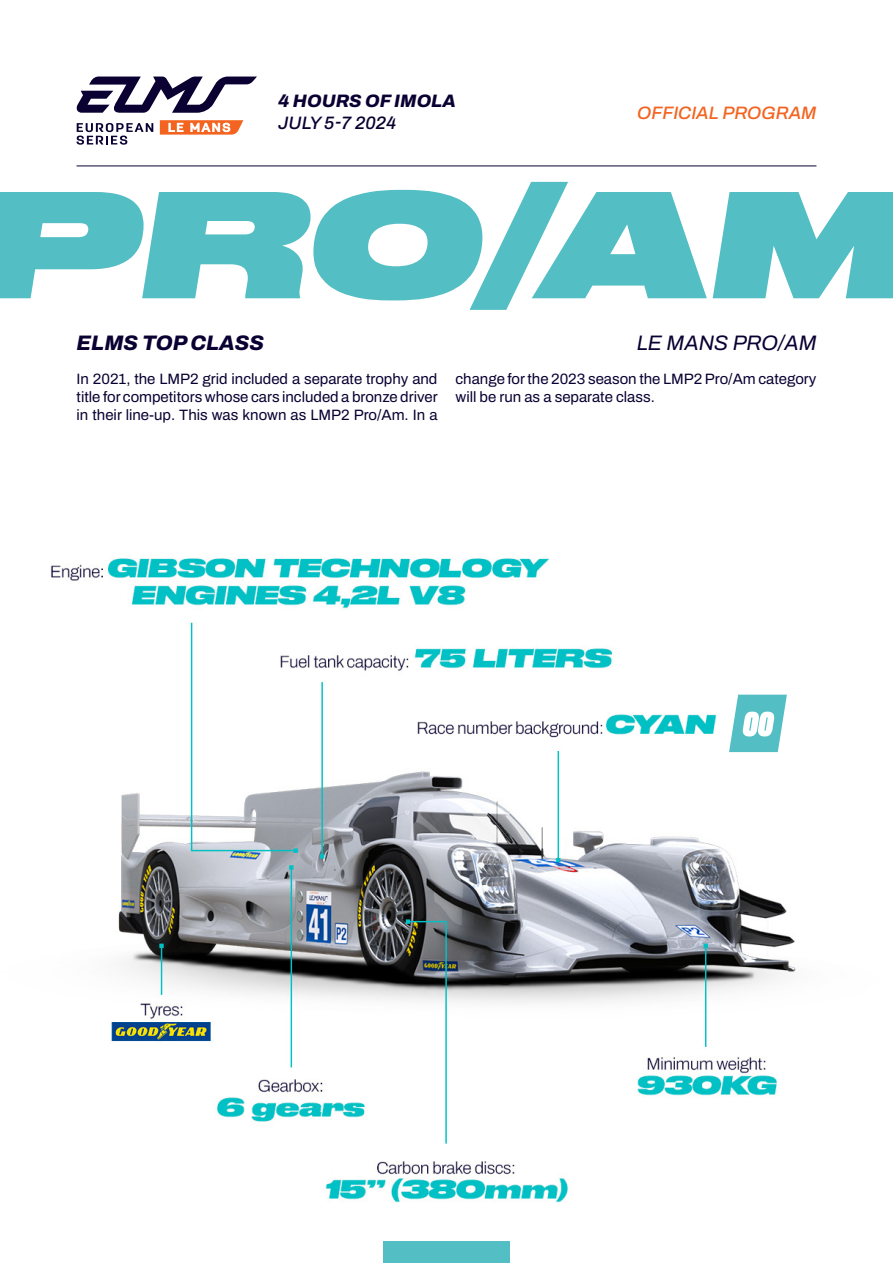
<style>
.page{position:relative;width:893px;height:1263px;background:#fff}
.page>*{position:absolute;margin:0;border:0;box-sizing:border-box;transform-origin:0 0}
.t1{font:italic 800 21px "Archivo";color:#0a0032}
.t2{font:italic 21px "Archivo";color:#0a0032}
.t3{font:italic 500 18px "Archivo";color:#f36421}
.t4{font:italic 800 18px "Archivo";color:#0a0032}
.t5{font:italic 500 18px "Archivo";color:#0a0032}
.t6{font:15px/18px "Archivo";color:#0a0032;text-align:justify}
</style>
<div class="page">
<svg style="left:76px;top:77px;width:181px;height:36px"></svg>
<svg style="left:77px;top:123px;width:76px;height:22px"></svg>
<svg style="left:160px;top:120px;width:83px;height:15px"></svg>
<hr style="left:77px;top:166px;width:739px;height:1px;background:#0a0032">
<img style="left:50px;top:558px;width:746px;height:684px">
<svg style="left:0;top:182px;width:893px;height:128px;fill:#53bec3"></svg>
<img style="left:411px;top:706px;width:315px;height:34px">
<svg style="left:729px;top:695px;width:58px;height:57px"></svg>
<div style="left:383px;top:1242px;width:127px;height:21px;background:#53bec3"></div>
<p class="t4" style="left:278px;top:87px;width:179px">4 HOURS OF IMOLA</p>
<p class="t5" style="left:278px;top:110px;width:119px">JULY 5-7 2024</p>
<p class="t3" style="left:637px;top:99px;width:181px">OFFICIAL PROGRAM</p>
<p class="t1" style="left:77px;top:326px;width:189px">ELMS TOP CLASS</p>
<p class="t2" style="left:637px;top:327px;width:181px">LE MANS PRO/AM</p>
<p class="t6" style="left:77px;top:370px;width:363px">In 2021, the LMP2 grid included a separate trophy and title for competitors whose cars included a bronze driver in their line-up. This was known as LMP2 Pro/Am. In a</p>
<p class="t6" style="left:455px;top:370px;width:362px">change for the 2023 season the LMP2 Pro/Am category will be run as a separate class.</p>
</div>
